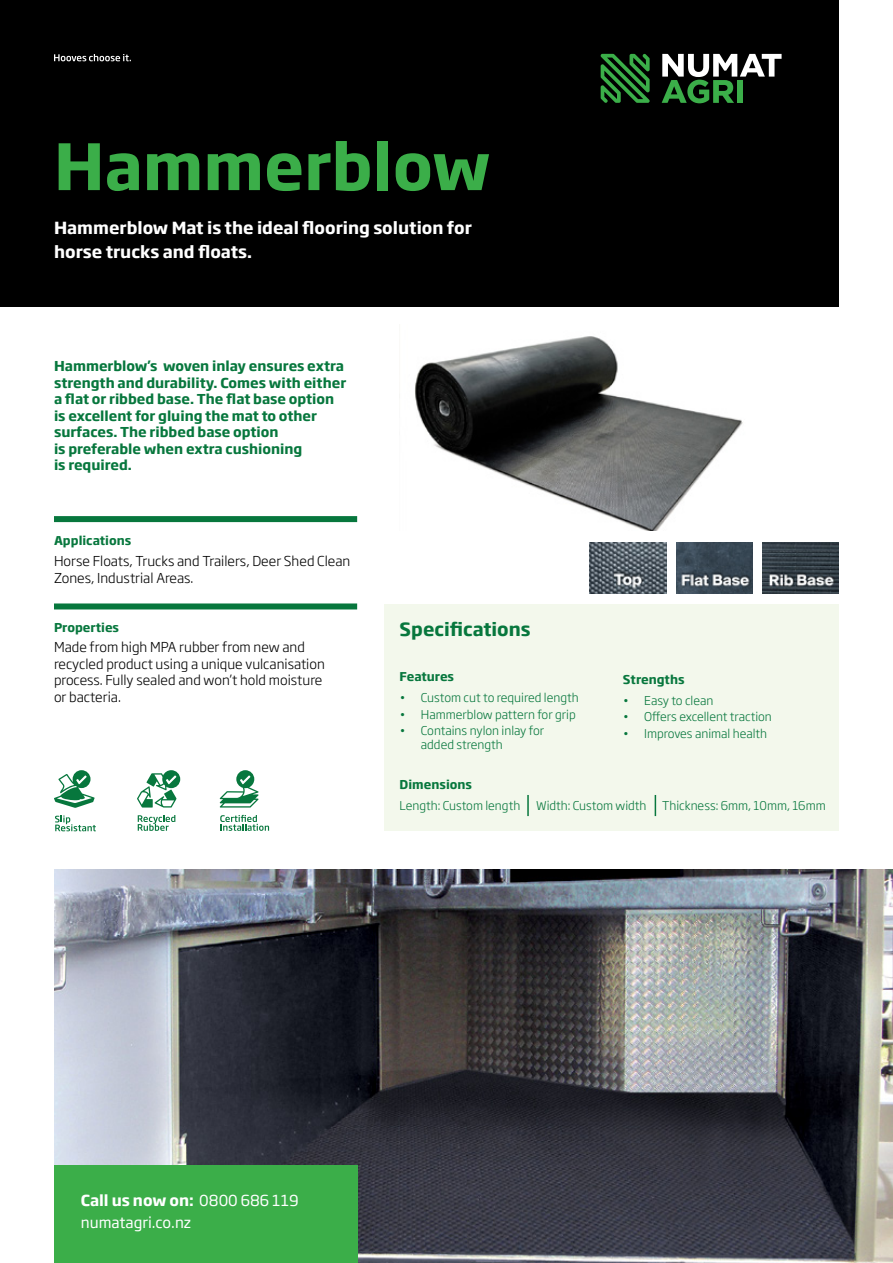
<style>
.page{position:relative;width:893px;height:1263px;background:#fff}
.page>*{position:absolute;margin:0;border:0;box-sizing:border-box;transform-origin:0 0}
.t1{font:700 63px "Soho Gothic Pro";color:#3bae49}
.t2{font:700 18px "Soho Gothic Pro";color:#07773d}
.t3{font:700 16.5px/24px "Soho Gothic Pro";color:#fff}
.t4{font:15px/22.5px "Soho Gothic Pro";color:#fff}
.t5{font:700 13.5px/16.5px "Soho Gothic Pro";color:#07773d}
.t6{font:300 13.5px/16.5px "Soho Gothic Pro";color:#000}
.t7{font:300 12px/13.5px "Soho Gothic Pro";color:#07773d}
.t8{font:700 12px "Soho Gothic Pro";color:#07773d}
.s1{font-weight:700}
</style>
<div class="page">
<img style="left:54px;top:869px;width:839px;height:394px">
<div style="left:0;top:0;width:839px;height:306px;background:#000"></div>
<div style="left:385px;top:604px;width:454px;height:227px;background:#f3f8ec"></div>
<img style="left:415px;top:336px;width:328px;height:194px">
<div style="left:54px;top:516px;width:303px;height:6px;background:#07773d"></div>
<div style="left:54px;top:603px;width:303px;height:6px;background:#07773d"></div>
<svg style="left:54px;top:54px;width:77px;height:7px"></svg>
<img style="left:676px;top:542px;width:77px;height:51px">
<img style="left:762px;top:542px;width:77px;height:51px">
<svg style="left:220px;top:770px;width:39px;height:37px"></svg>
<svg style="left:220px;top:815px;width:49px;height:16px"></svg>
<svg style="left:137px;top:770px;width:43px;height:37px"></svg>
<svg style="left:138px;top:815px;width:37px;height:16px"></svg>
<svg style="left:55px;top:815px;width:41px;height:16px"></svg>
<svg style="left:54px;top:770px;width:41px;height:38px"></svg>
<div style="left:54px;top:1165px;width:303px;height:98px;background:#3bae49"></div>
<img style="left:590px;top:542px;width:76px;height:51px">
<hr style="left:527px;top:795px;width:2px;height:21px;background:#07773d">
<svg style="left:655px;top:795px;width:1px;height:21px"></svg>
<svg style="left:601px;top:54px;width:49px;height:49px"></svg>
<svg style="left:662px;top:54px;width:120px;height:49px"></svg>
<div style="left:737px;top:80px;width:5px;height:23px;background:#3bae49"></div>
<h1 class="t1" style="left:54px;top:117px;width:438px">Hammerblow</h1>
<p class="t3" style="left:54px;top:214px;width:419px">Hammerblow Mat is the ideal flooring solution for horse trucks and floats.</p>
<p class="t5" style="left:54px;top:357px;width:294px">Hammerblow’s woven inlay ensures extra strength and durability. Comes with either a flat or ribbed base. The flat base option is excellent for gluing the mat to other surfaces. The ribbed base option<br>is preferable when extra cushioning<br>is required.</p>
<p class="t8" style="left:54px;top:531px;width:79px">Applications</p>
<p class="t6" style="left:54px;top:552px;width:298px">Horse Floats, Trucks and Trailers, Deer Shed Clean<br>Zones, Industrial Areas.</p>
<p class="t8" style="left:54px;top:618px;width:67px">Properties</p>
<p class="t6" style="left:54px;top:638px;width:272px">Made from high MPA rubber from new and recycled product using a unique vulcanisation process. Fully sealed and won’t hold moisture or bacteria.</p>
<h2 class="t2" style="left:400px;top:615px;width:133px">Specifications</h2>
<p class="t8" style="left:400px;top:667px;width:56px">Features</p>
<p class="t7" style="left:400px;top:690px;width:181px">• Custom cut to required length</p>
<p class="t7" style="left:400px;top:707px;width:178px">• Hammerblow pattern for grip</p>
<p class="t7" style="left:421px;top:723px;width:125px;text-indent:-21px">• Contains nylon inlay for added strength</p>
<p class="t8" style="left:623px;top:670px;width:63px">Strengths</p>
<p class="t7" style="left:623px;top:693px;width:92px">• Easy to clean</p>
<p class="t7" style="left:623px;top:709px;width:150px">• Offers excellent traction</p>
<p class="t7" style="left:623px;top:726px;width:146px">• Improves animal health</p>
<p class="t8" style="left:400px;top:775px;width:74px">Dimensions</p>
<p class="t7" style="left:400px;top:798px;width:122px">Length: Custom length</p>
<p class="t7" style="left:536px;top:798px;width:112px">Width: Custom width</p>
<p class="t7" style="left:662px;top:798px;width:165px">Thickness: 6mm, 10mm, 16mm</p>
<p class="t4" style="left:81px;top:1188px;width:219px"><span class="s1">Call us now on:</span> 0800 686 119 numatagri.co.nz</p>
</div>
